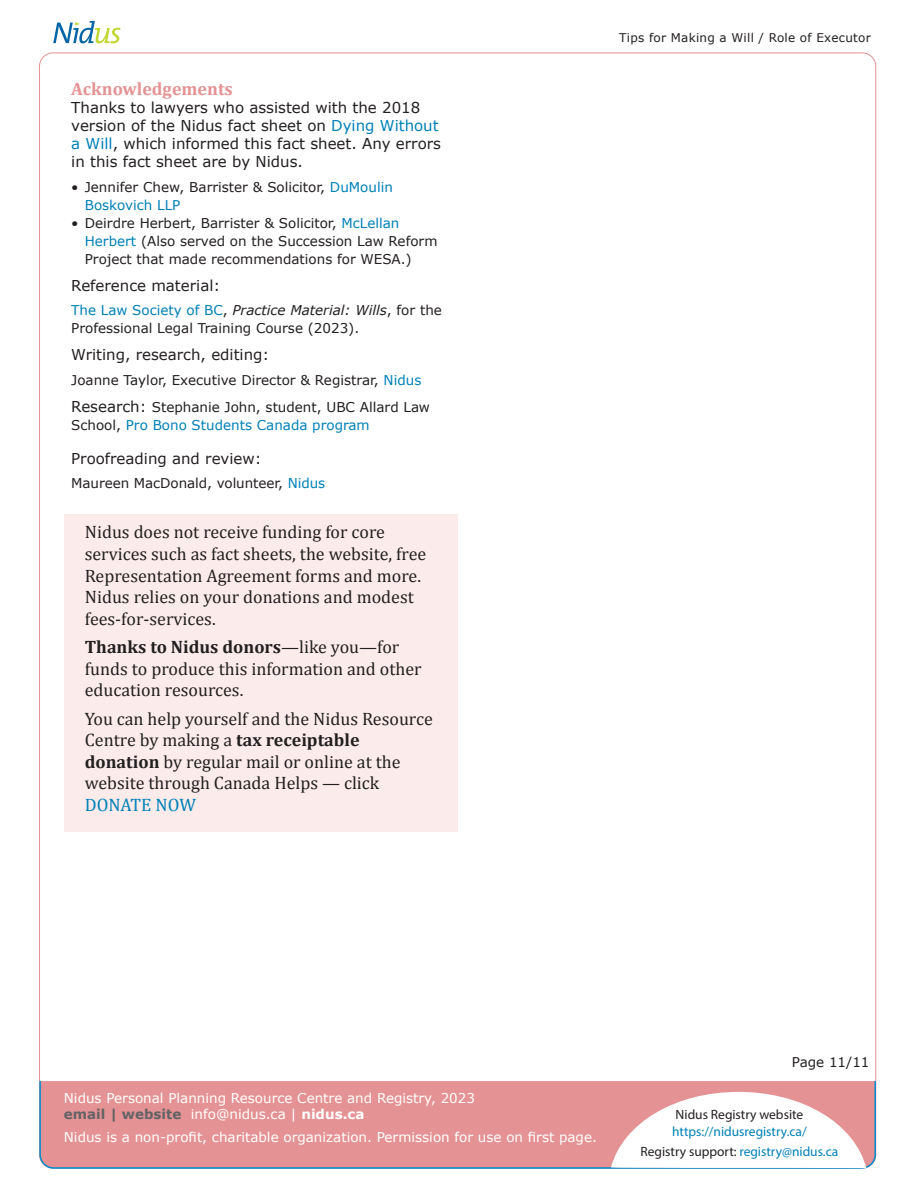
<style>
.page{position:relative;width:918px;height:1188px;background:#fff}
.page>*{position:absolute;margin:0;border:0;box-sizing:border-box;transform-origin:0 0}
.Body_Text{font:18px/21.6px "Cambria";color:#231f20}
.Subheading{font:700 18px "Cambria";color:#e49293}
.Body{font:15px/18px "Verdana";color:#231f20}
.Bullets{font:13.5px/18px "Verdana";color:#231f20}
.t1{font:13.5px/16.2px "Verdana";color:#fff}
.Body-2{font:13.5px/18px "Verdana";color:#231f20}
.t2{font:13.5px/20.2px "Myriad Pro";color:#0080b6;text-align:center}
.t3{font:13.5px "Myriad Pro";color:#231f20}
.t4{font:12px "Verdana";letter-spacing:.02em;color:#231f20}
.s1{color:#0080b6}
.s2{font-style:italic}
.s3{font-size:15px}
.s4{font-weight:700}
.s5{font-weight:700;color:#636366}
.s6{color:#231f20}
</style>
<div class="page">
<div style="left:39px;top:1080px;width:838px;height:89px;background:#e49293"></div>
<svg style="left:53px;top:21px;width:68px;height:22px"></svg>
<svg style="left:610px;top:1092px;width:257px;height:76px"></svg>
<div style="left:64px;top:514px;width:394px;height:318px;background:#fbeceb"></div>
<p class="Subheading" style="left:71px;top:78px;width:163px">Acknowledgements</p>
<p class="Body" style="left:71px;top:99px;width:371px">Thanks to lawyers who assisted with the 2018 version of the Nidus fact sheet on <span class="s1">Dying Without a Will</span>, which informed this fact sheet. Any errors in this fact sheet are by Nidus.</p>
<p class="Bullets" style="left:85px;top:178px;width:310px;text-indent:-14px">• Jennifer Chew, Barrister &amp; Solicitor, <span class="s1">DuMoulin<br>Boskovich LLP</span></p>
<p class="Bullets" style="left:85px;top:214px;width:354px;text-indent:-14px">• Deirdre Herbert, Barrister &amp; Solicitor, <span class="s1">McLellan<br>Herbert</span> (Also served on the Succession Law Reform<br>Project that made recommendations for WESA.)</p>
<p class="Body" style="left:71px;top:276px;width:151px">Reference material:</p>
<p class="Bullets" style="left:71px;top:302px;width:372px"><span class="s1">The Law Society of BC</span>, <span class="s2">Practice Material: Wills</span>, for the<br>Professional Legal Training Course (2023).</p>
<p class="Body" style="left:71px;top:346px;width:200px">Writing, research, editing:</p>
<p class="Bullets" style="left:71px;top:371px;width:352px">Joanne Taylor, Executive Director &amp; Registrar, <span class="s1">Nidus</span></p>
<p class="Body-2" style="left:71px;top:398px;width:360px"><span class="s3">Research:</span> Stephanie John, student, UBC Allard Law<br>School, <span class="s1">Pro Bono Students Canada program</span></p>
<p class="Body" style="left:71px;top:449px;width:192px">Proofreading and review:</p>
<p class="Bullets" style="left:71px;top:475px;width:255px">Maureen MacDonald, volunteer, <span class="s1">Nidus</span></p>
<p class="Body_Text" style="left:85px;top:521px;width:343px">Nidus does not receive funding for core services such as fact sheets, the website, free Representation Agreement forms and more.<br>Nidus relies on your donations and modest fees-for-services.</p>
<p class="Body_Text" style="left:85px;top:636px;width:338px"><span class="s4">Thanks to Nidus donors</span>—like you—for funds to produce this information and other education resources.</p>
<p class="Body_Text" style="left:85px;top:708px;width:350px">You can help yourself and the Nidus Resource Centre by making a <span class="s4">tax receiptable donation</span> by regular mail or online at the website through Canada Helps — click <span class="s1">DONATE NOW</span></p>
<p class="t4" style="left:619px;top:30px;width:253px">Tips for Making a Will / Role of Executor</p>
<p class="t1" style="left:64px;top:1090px;width:413px">Nidus Personal Planning Resource Centre and Registry, 2023 <span class="s5">email | website</span> info@nidus.ca | <span class="s4">nidus.ca</span></p>
<p class="t1" style="left:64px;top:1129px;width:535px">Nidus is a non-profit, charitable organization. Permission for use on first page.</p>
<p class="Bullets" style="left:792px;top:1053px;width:79px">Page 11/11</p>
<p class="t3" style="left:676px;top:1107px;width:129px">Nidus Registry website</p>
<p class="t2" style="left:641px;top:1121px;width:199px">https://nidusregistry.ca/<br><span class="s6">Registry support:</span> registry@nidus.ca</p>
</div>
